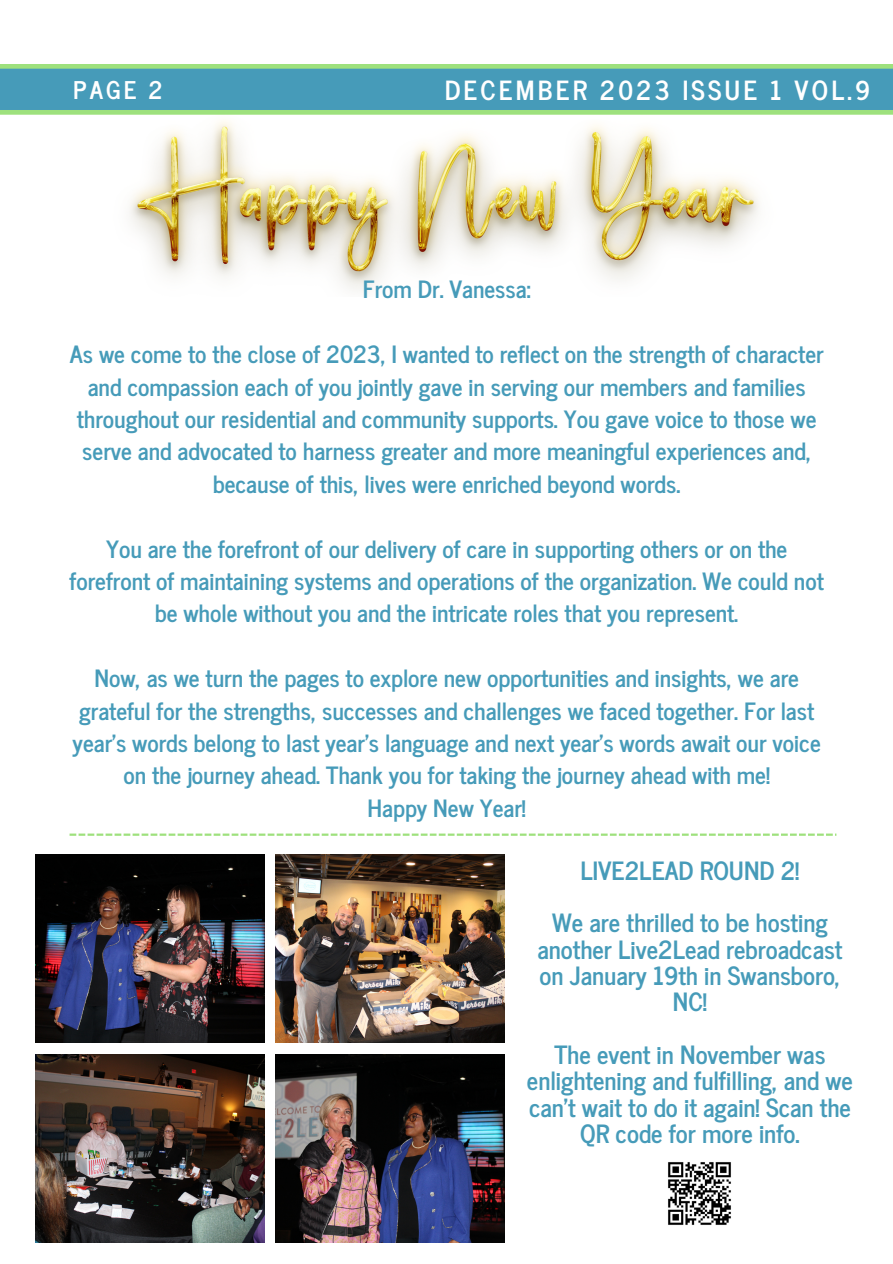
<style>
.page{position:relative;width:893px;height:1264px;background:#fff}
.page>*{position:absolute;margin:0;border:0;box-sizing:border-box;transform-origin:0 0}
.t1{font:700 26.25px "News Cycle";letter-spacing:.12em;color:#fff}
.t2{font:700 24.9px/26.2px "News Cycle";color:#469bb9;text-align:center}
.t3{font:700 24.15px "News Cycle";color:#fff}
.t4{font:700 23.7px/32.4px "News Cycle";color:#469bb9;text-align:center}
</style>
<div class="page">
<img style="left:276px;top:1054px;width:228px;height:187px">
<img style="left:36px;top:854px;width:228px;height:188px">
<img style="left:36px;top:1054px;width:228px;height:187px">
<img style="left:276px;top:854px;width:228px;height:188px">
<svg style="left:0;top:64px;width:892px;height:51px;background:#52a4b1"></svg>
<svg style="left:70px;top:833px;width:766px;height:2px"></svg>
<img style="left:113px;top:105px;width:667px;height:186px">
<img style="left:668px;top:1162px;width:63px;height:63px">
<p class="t3" style="left:73px;top:69px;width:91px">PAGE 2</p>
<p class="t1" style="left:444px;top:67px;width:427px">DECEMBER 2023 ISSUE 1 VOL.9</p>
<h1 class="t4" style="left:363px;top:272px;width:169px">From Dr. Vanessa:</h1>
<p class="t4" style="left:70px;top:336px;width:755px">As we come to the close of 2023, I wanted to reflect on the strength of character and compassion each of you jointly gave in serving our members and families throughout our residential and community supports. You gave voice to those we serve and advocated to harness greater and more meaningful experiences and, because of this, lives were enriched beyond words.</p>
<p class="t4" style="left:70px;top:531px;width:755px">You are the forefront of our delivery of care in supporting others or on the forefront of maintaining systems and operations of the organization. We could not be whole without you and the intricate roles that you represent.</p>
<p class="t4" style="left:73px;top:660px;width:749px">Now, as we turn the pages to explore new opportunities and insights, we are grateful for the strengths, successes and challenges we faced together. For last year’s words belong to last year’s language and next year’s words await our voice on the journey ahead. Thank you for taking the journey ahead with me!</p>
<p class="t4" style="left:367px;top:790px;width:160px">Happy New Year!</p>
<h1 class="t2" style="left:580px;top:855px;width:220px">LIVE2LEAD ROUND 2!</h1>
<p class="t2" style="left:537px;top:908px;width:306px">We are thrilled to be hosting another Live2Lead rebroadcast on January 19th in Swansboro,<br>NC!</p>
<p class="t2" style="left:527px;top:1040px;width:327px">The event in November was enlightening and fulfilling, and we can’t wait to do it again! Scan the<br>QR code for more info.</p>
</div>
